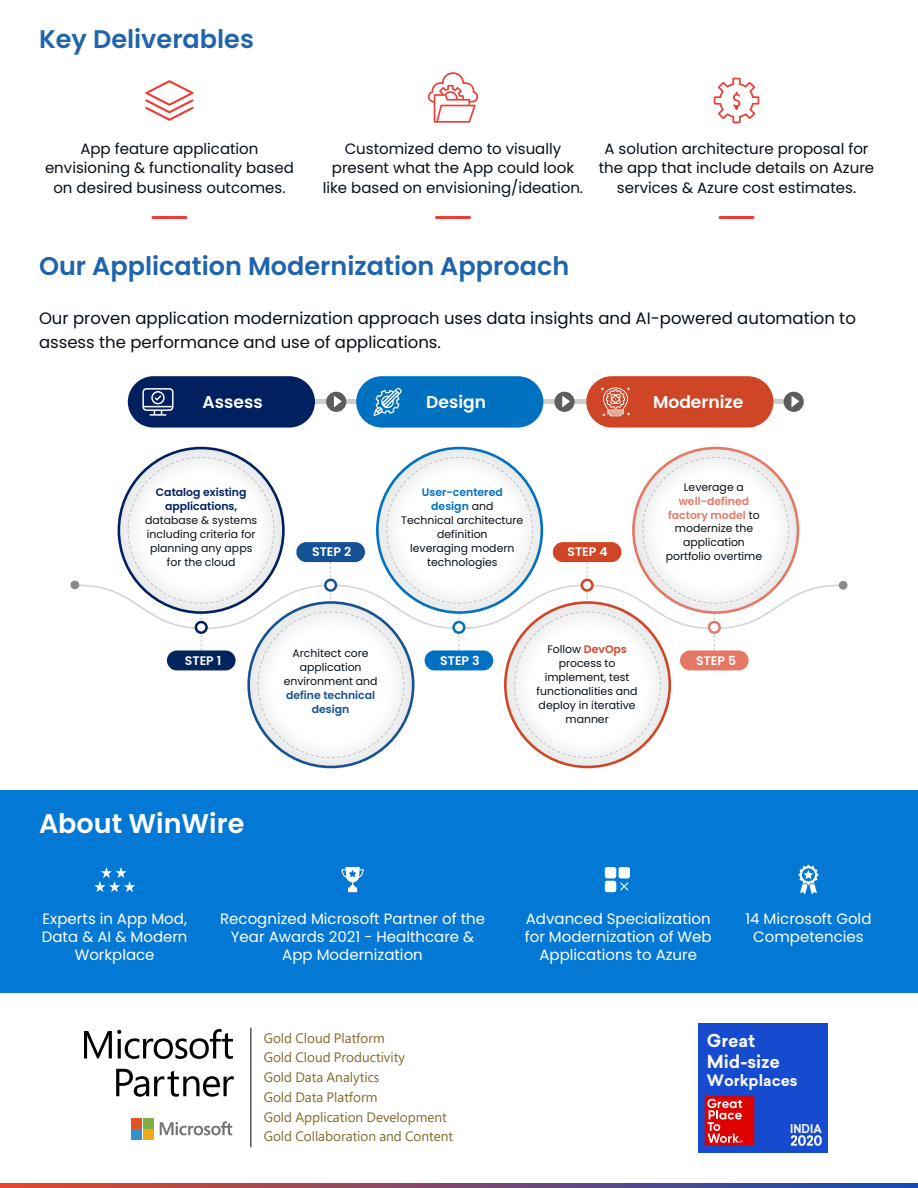
<style>
.page{position:relative;width:918px;height:1188px;background:#fff}
.page>*{position:absolute;margin:0;border:0;box-sizing:border-box;transform-origin:0 0}
.t1{font:600 27px "Poppins";color:#fff}
.t2{font:600 25.5px "Poppins";color:#1f65ad}
.t3{font:700 17.4px/21px "Sailec";color:#f7f7f7}
.t4{font:600 17.1px "Poppins";color:#fff}
.t5{font:16.5px/24px "Poppins";color:#050f19}
.t6{font:700 15.3px "Sailec";color:#f7f7f7}
.t7{font:15px/19.5px "Poppins";color:#050f19;text-align:center}
.t8{font:15px/18px "Poppins";color:#fff;text-align:center}
.t9{font:13.65px/19.6px "Segoe Pro";color:#806b2a}
.t10{font:600 12.45px "Poppins";color:#fff}
.t11{font:700 11.85px "Sailec";color:#f7f7f7;scale:.89 1}
.t12{font:10.95px/14px "Poppins";color:#050f19;text-align:center}
.t13{font:600 10.95px/14px "Poppins";color:#002060;text-align:center}
.t14{font:600 10.95px/14px "Poppins";color:#155193;text-align:center}
.s1{font-weight:600;color:#0070c0}
.s2{font-weight:600;color:#e57765}
.s3{font-weight:600;color:#cf4627}
</style>
<div class="page">
<svg style="left:0;top:1183px;width:918px;height:5px;background:#7c486f"></svg>
<svg style="left:84px;top:1029px;width:149px;height:30px"></svg>
<svg style="left:116px;top:1069px;width:118px;height:28px"></svg>
<svg style="left:160px;top:1121px;width:72px;height:14px"></svg>
<div style="left:132px;top:1118px;width:10px;height:10px;background:#e25225"></div>
<div style="left:143px;top:1118px;width:10px;height:10px;background:#80ae42"></div>
<div style="left:132px;top:1129px;width:10px;height:10px;background:#3192cc"></div>
<div style="left:143px;top:1129px;width:10px;height:10px;background:#efaa15"></div>
<hr style="left:250px;top:1028px;width:1px;height:119px;background:#282827">
<div style="left:699px;top:1023px;width:129px;height:129px;background:#174bcf"></div>
<svg style="left:791px;top:1135px;width:31px;height:11px"></svg>
<svg style="left:705px;top:1096px;width:49px;height:50px;background:#e32f30"></svg>
<hr style="left:151px;top:216px;width:36px;height:3px;background:#ec3e36;border-radius:2px">
<hr style="left:435px;top:216px;width:36px;height:3px;background:#ec3e36;border-radius:2px">
<hr style="left:719px;top:216px;width:36px;height:3px;background:#ec3e36;border-radius:2px">
<svg style="left:145px;top:80px;width:49px;height:41px"></svg>
<svg style="left:428px;top:72px;width:50px;height:51px"></svg>
<svg style="left:714px;top:78px;width:45px;height:45px"></svg>
<div style="left:0;top:790px;width:918px;height:203px;background:#0378d5"></div>
<svg style="left:94px;top:867px;width:41px;height:25px"></svg>
<svg style="left:798px;top:865px;width:21px;height:30px"></svg>
<svg style="left:341px;top:867px;width:23px;height:25px"></svg>
<div style="left:605px;top:867px;width:11px;height:11px;background:#fff;border-radius:2px"></div>
<div style="left:619px;top:867px;width:11px;height:11px;background:#fff;border-radius:2px"></div>
<div style="left:605px;top:881px;width:11px;height:11px;background:#fff;border-radius:2px"></div>
<svg style="left:620px;top:882px;width:8px;height:8px"></svg>
<div style="left:167px;top:650px;width:69px;height:20px;background:#00245c;border-radius:10px"></div>
<svg style="left:119px;top:448px;width:164px;height:165px"></svg>
<div style="left:425px;top:650px;width:68px;height:20px;background:#0070c0;border-radius:10px"></div>
<svg style="left:377px;top:448px;width:165px;height:165px"></svg>
<div style="left:680px;top:650px;width:69px;height:20px;background:#e57765;border-radius:10px"></div>
<svg style="left:633px;top:448px;width:165px;height:165px"></svg>
<div style="left:296px;top:542px;width:69px;height:20px;background:#155193;border-radius:10px"></div>
<svg style="left:249px;top:602px;width:164px;height:165px"></svg>
<svg style="left:75px;top:557px;width:766px;height:98px"></svg>
<div style="left:553px;top:542px;width:68px;height:20px;background:#cf4627;border-radius:10px"></div>
<svg style="left:582px;top:580px;width:10px;height:10px"></svg>
<div style="left:581px;top:579px;width:13px;height:13px;border:2px solid #cf4627;border-radius:50%"></div>
<svg style="left:505px;top:602px;width:165px;height:165px"></svg>
<div style="left:70px;top:581px;width:9px;height:8px;background:#898989;border-radius:50%"></div>
<div style="left:839px;top:581px;width:9px;height:9px;background:#898989;border-radius:50%"></div>
<div style="left:164px;top:399px;width:630px;height:5px;background:#cecece"></div>
<div style="left:128px;top:376px;width:187px;height:52px;background:#002060;border-radius:26px"></div>
<div style="left:356px;top:376px;width:187px;height:52px;background:#0070c0;border-radius:26px"></div>
<div style="left:586px;top:376px;width:187px;height:52px;background:#cf4627;border-radius:26px"></div>
<div style="left:326px;top:392px;width:20px;height:20px;background:#5d5d5d;border-radius:50%"></div>
<div style="left:554px;top:392px;width:21px;height:20px;background:#5d5d5d;border-radius:50%"></div>
<svg style="left:334px;top:396px;width:8px;height:11px"></svg>
<svg style="left:562px;top:396px;width:8px;height:11px"></svg>
<div style="left:784px;top:392px;width:20px;height:20px;background:#5d5d5d;border-radius:50%"></div>
<svg style="left:791px;top:396px;width:8px;height:11px"></svg>
<svg style="left:142px;top:388px;width:32px;height:28px"></svg>
<svg style="left:601px;top:387px;width:29px;height:30px"></svg>
<svg style="left:373px;top:388px;width:29px;height:28px"></svg>
<h2 class="t2" style="left:39px;top:24px;width:216px">Key Deliverables</h2>
<h3 class="t7" style="left:45px;top:139px;width:250px">App feature application envisioning &amp; functionality based on desired business outcomes.</h3>
<h3 class="t7" style="left:323px;top:139px;width:262px">Customized demo to visually present what the App could look like based on envisioning/ideation.</h3>
<h3 class="t7" style="left:599px;top:139px;width:277px">A solution architecture proposal for the app that include details on Azure services &amp; Azure cost estimates.</h3>
<h2 class="t2" style="left:39px;top:251px;width:532px">Our Application Modernization Approach</h2>
<h3 class="t5" style="left:39px;top:306px;width:818px">Our proven application modernization approach uses data insights and AI-powered automation to assess the performance and use of applications.</h3>
<h3 class="t4" style="left:203px;top:393px;width:62px">Assess</h3>
<h3 class="t4" style="left:426px;top:393px;width:61px">Design</h3>
<h3 class="t4" style="left:653px;top:393px;width:92px">Modernize</h3>
<p class="t13" style="left:156px;top:485px;width:92px">Catalog existing applications,</p>
<p class="t12" style="left:145px;top:513px;width:114px">database &amp; systems including criteria for planning any apps for the cloud</p>
<p class="t12" style="left:401px;top:485px;width:124px"><span class="s1">User-centered<br>design</span> and<br>Technical architecture definition<br>leveraging modern technologies</p>
<p class="t12" style="left:684px;top:480px;width:62px">Leverage a</p>
<p class="t12" style="left:666px;top:494px;width:98px"><span class="s2">well-defined factory model</span> to modernize the application portfolio overtime</p>
<p class="t10" style="left:312px;top:544px;width:41px">STEP 2</p>
<p class="t10" style="left:568px;top:544px;width:42px">STEP 4</p>
<p class="t10" style="left:185px;top:653px;width:38px">STEP 1</p>
<p class="t12" style="left:284px;top:646px;width:95px">Architect core application environment and</p>
<p class="t14" style="left:286px;top:688px;width:91px">define technical design</p>
<p class="t12" style="left:537px;top:643px;width:103px">Follow <span class="s3">DevOps </span>process to implement, test functionalities and deploy in iterative manner</p>
<p class="t10" style="left:440px;top:653px;width:41px">STEP 3</p>
<p class="t10" style="left:696px;top:653px;width:41px">STEP 5</p>
<h1 class="t1" style="left:39px;top:808px;width:207px">About WinWire</h1>
<h3 class="t8" style="left:42px;top:910px;width:147px">Experts in App Mod,<br>Data &amp; AI &amp; Modern<br>Workplace</h3>
<h3 class="t8" style="left:220px;top:910px;width:266px">Recognized Microsoft Partner of the<br>Year Awards 2021 - Healthcare &amp;<br>App Modernization</h3>
<h3 class="t8" style="left:525px;top:910px;width:188px">Advanced Specialization for Modernization of Web<br>Applications to Azure</h3>
<h3 class="t8" style="left:745px;top:910px;width:128px">14 Microsoft Gold<br>Competencies</h3>
<p class="t9" style="left:264px;top:1028px;width:191px">Gold Cloud Platform<br>Gold Cloud Productivity<br>Gold Data Analytics<br>Gold Data Platform<br>Gold Application Development<br>Gold Collaboration and Content</p>
<h3 class="t3" style="left:707px;top:1030px;width:74px">Great<br>Mid-size</h3>
<h3 class="t6" style="left:707px;top:1070px;width:92px">Workplaces</h3>
<p class="t11" style="left:790px;top:1120px;width:37px">INDIA</p>
</div>
